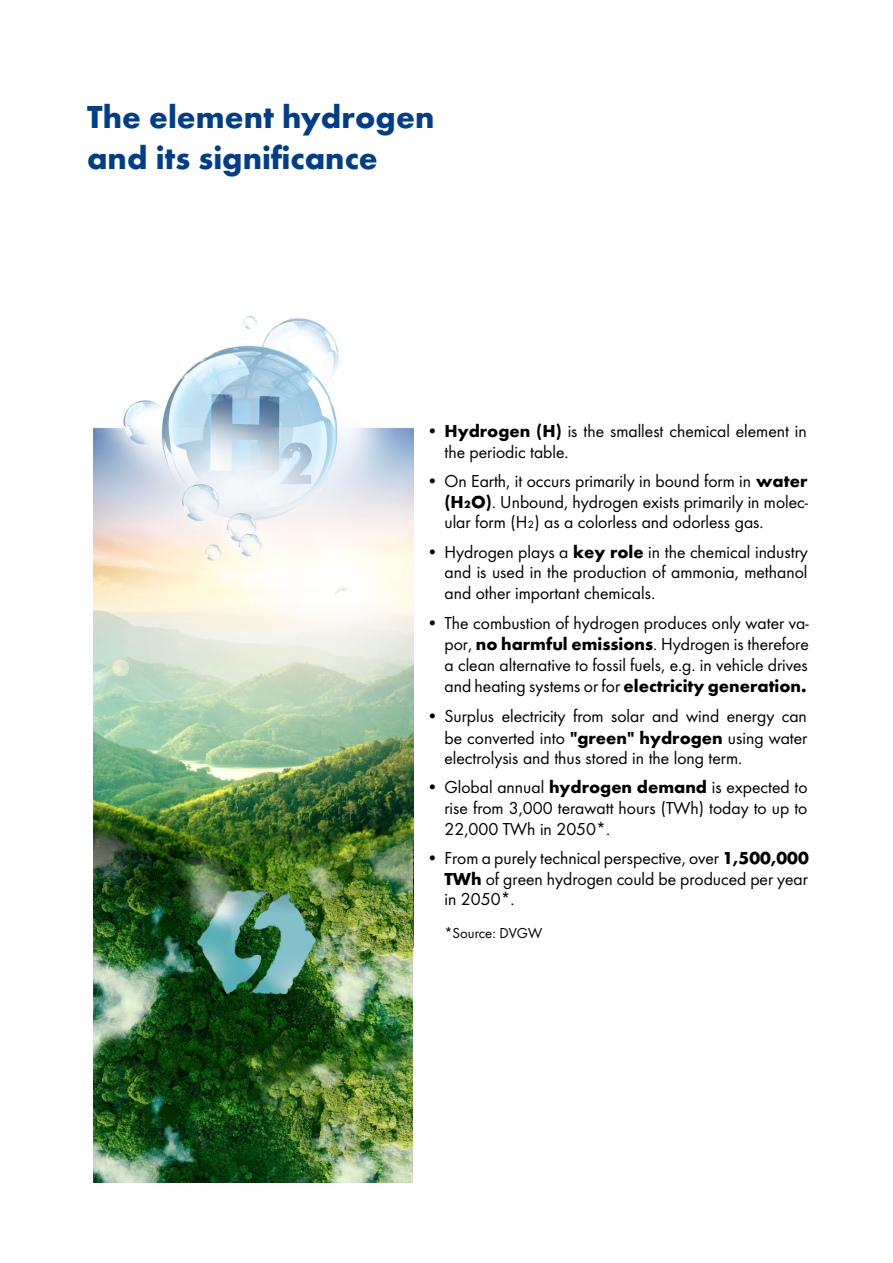
<style>
.page{position:relative;width:893px;height:1263px;background:#fff}
.page>*{position:absolute;margin:0;border:0;box-sizing:border-box;transform-origin:0 0}
.Inhalt_B_Haupttitel_links{font:700 33px/40.5px "Futura";color:#003e89}
.t1{font:18px/20.7px "Futura Boo";color:#000;text-align:justify}
.t2{font:15px "Futura Boo";color:#000}
.s1{font-family:"Futura";font-weight:700}
</style>
<div class="page">
<img style="left:94px;top:316px;width:319px;height:698px">
<img style="left:94px;top:802px;width:318px;height:380px">
<p class="Inhalt_B_Haupttitel_links" style="left:87px;top:96px;width:349px">The element hydrogen and its significance</p>
<p class="t1" style="left:444px;top:421px;width:364px;line-height:20.2px;text-indent:-18px">• <span class="s1">Hydrogen (H)</span> is the smallest chemical element in the periodic table.</p>
<p class="t1" style="left:444px;top:471px;width:365px;text-indent:-18px">• On Earth, it occurs primarily in bound form in <span class="s1">water (H₂O)</span>. Unbound, hydrogen exists primarily in molec&shy;ular form (H₂) as a colorless and odorless gas.</p>
<p class="t1" style="left:444px;top:541px;width:365px;text-indent:-18px">• Hydrogen plays a <span class="s1">key role</span> in the chemical industry and is used in the production of ammonia, methanol and other important chemicals.</p>
<p class="t1" style="left:444px;top:612px;width:366px;line-height:21.3px;text-indent:-18px">• The combustion of hydrogen produces only water va&shy;por, <span class="s1">no harmful emissions</span>. Hydrogen is therefore a clean alternative to fossil fuels, e.g. in vehicle drives and heating systems or for <span class="s1">electricity generation.</span></p>
<p class="t1" style="left:444px;top:705px;width:364px;text-indent:-18px">• Surplus electricity from solar and wind energy can be converted into <span class="s1">"green" hydrogen</span> using water electrolysis and thus stored in the long term.</p>
<p class="t1" style="left:444px;top:777px;width:365px;text-indent:-18px">• Global annual <span class="s1">hydrogen demand</span> is expected to rise from 3,000 terawatt hours (TWh) today to up to 22,000 TWh in 2050*.</p>
<p class="t1" style="left:444px;top:848px;width:366px;text-indent:-18px">• From a purely technical perspective, over <span class="s1">1,500,000<br>TWh</span> of green hydrogen could be produced per year in 2050*.</p>
<p class="t2" style="left:444px;top:924px;width:99px">*Source: DVGW</p>
</div>
